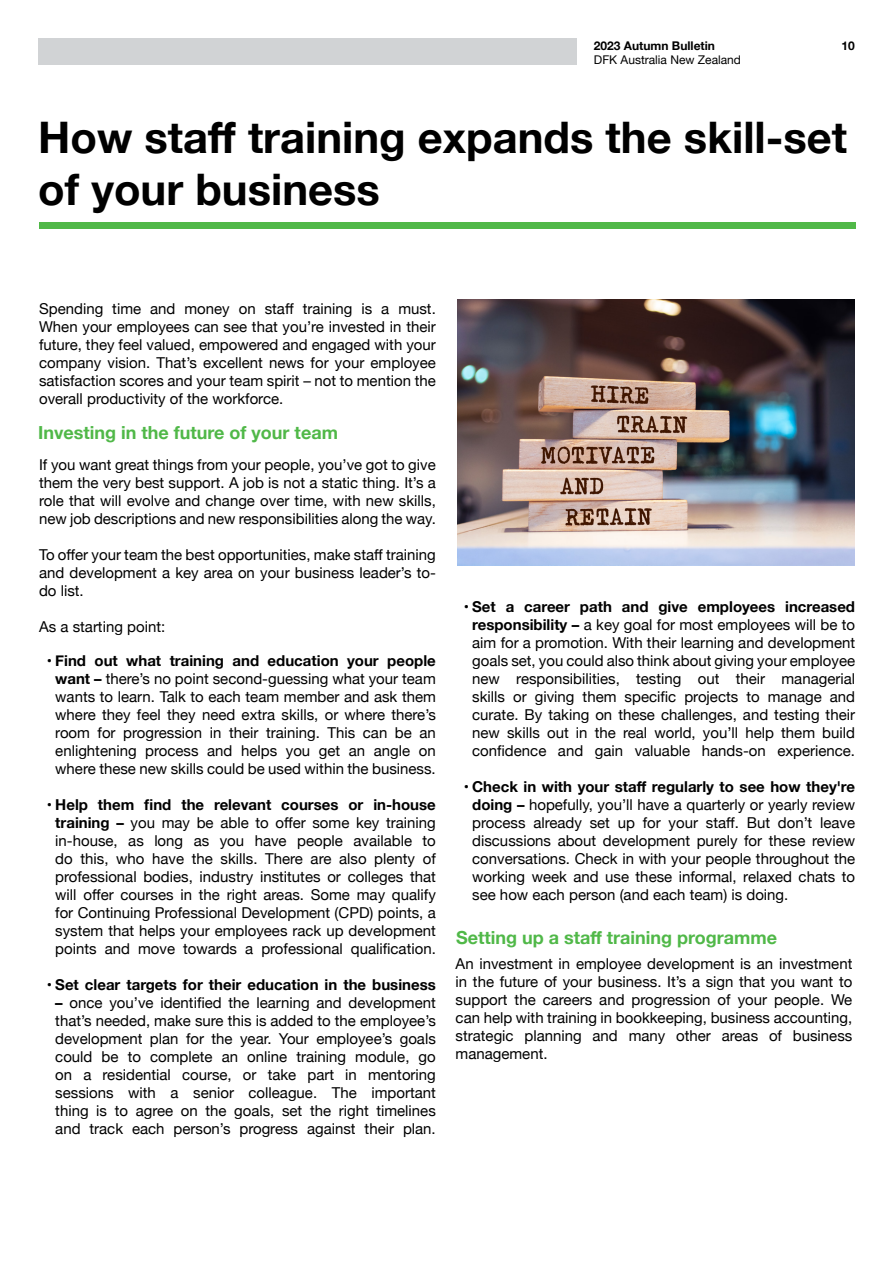
<style>
.page{position:relative;width:893px;height:1263px;background:#fff}
.page>*{position:absolute;margin:0;border:0;box-sizing:border-box;transform-origin:0 0}
.t1{font:700 43.5px/52.2px "Helvetica Neue";color:#000}
.t2{font:700 18px "Helvetica Neue";color:#50b848}
.t3{font:15px/18px "Helvetica Neue";color:#000;text-align:justify}
.t4{font:700 15px "Helvetica Neue";color:#000}
.t5{font:12px "Helvetica Neue";color:#000}
.t6{font:700 12px "Helvetica Neue";color:#000}
.s1{font-weight:700}
</style>
<div class="page">
<div style="left:38px;top:38px;width:539px;height:26px;background:#d1d3d5"></div>
<div style="left:39px;top:223px;width:816px;height:6px;background:#50b848"></div>
<img style="left:457px;top:300px;width:397px;height:266px">
<p class="t6" style="left:594px;top:36px;width:123px">2023 Autumn Bulletin</p>
<p class="t6" style="left:841px;top:36px;width:15px">10</p>
<p class="t5" style="left:594px;top:51px;width:149px">DFK Australia New Zealand</p>
<h1 class="t1" style="left:38px;top:113px;width:810px">How staff training expands the skill-set of your business</h1>
<p class="t3" style="left:39px;top:301px;width:398px">Spending time and money on staff training is a must.<br>When your employees can see that you’re invested in their future, they feel valued, empowered and engaged with your company vision. That’s excellent news for your employee satisfaction scores and your team spirit – not to mention the overall productivity of the workforce.</p>
<p class="t2" style="left:38px;top:418px;width:301px">Investing in the future of your team</p>
<p class="t3" style="left:39px;top:456px;width:398px">If you want great things from your people, you’ve got to give them the very best support. A job is not a static thing. It’s a role that will evolve and change over time, with new skills, new job descriptions and new responsibilities along the way.</p>
<p class="t3" style="left:39px;top:546px;width:398px">To offer your team the best opportunities, make staff training and development a key area on your business leader’s to&shy;do list.</p>
<p class="t3" style="left:39px;top:618px;width:128px">As a starting point:</p>
<p class="t3" style="left:47px;top:653px;width:391px;text-align:center"><span class="s1">• Find out what training and education your people want –</span> there’s no point second-guessing what your team wants to learn. Talk to each team member and ask them where they feel they need extra skills, or where there’s room for progression in their training. This can be an enlightening process and helps you get an angle on where these new skills could be used within the business.</p>
<p class="t3" style="left:47px;top:797px;width:391px;text-align:center"><span class="s1">• Help them find the relevant courses or in-house training –</span> you may be able to offer some key training in-house, as long as you have people available to do this, who have the skills. There are also plenty of professional bodies, industry institutes or colleges that will offer courses in the right areas. Some may qualify for Continuing Professional Development (CPD) points, a system that helps your employees rack up development points and move towards a professional qualification.</p>
<p class="t4" style="left:47px;top:973px;width:391px">• Set clear targets for their education in the business</p>
<p class="t3" style="left:55px;top:995px;width:382px"><span class="s1">–</span> once you’ve identified the learning and development that’s needed, make sure this is added to the employee’s development plan for the year. Your employee’s goals could be to complete an online training module, go on a residential course, or take part in mentoring sessions with a senior colleague. The important thing is to agree on the goals, set the right timelines and track each person’s progress against their plan.</p>
<p class="t3" style="left:464px;top:599px;width:393px;text-align:center"><span class="s1">• Set a career path and give employees increased responsibility –</span> a key goal for most employees will be to aim for a promotion. With their learning and development goals set, you could also think about giving your employee new responsibilities, testing out their managerial skills or giving them specific projects to manage and curate. By taking on these challenges, and testing their new skills out in the real world, you’ll help them build confidence and gain valuable hands-on experience.</p>
<p class="t3" style="left:472px;top:779px;width:384px;text-indent:-9px"><span class="s1">• Check in with your staff regularly to see how they're doing –</span> hopefully, you’ll have a quarterly or yearly review process already set up for your staff. But don’t leave discussions about development purely for these review conversations. Check in with your people throughout the working week and use these informal, relaxed chats to see how each person (and each team) is doing.</p>
<p class="t2" style="left:456px;top:924px;width:323px">Setting up a staff training programme</p>
<p class="t3" style="left:456px;top:955px;width:398px">An investment in employee development is an investment in the future of your business. It’s a sign that you want to support the careers and progression of your people. We can help with training in bookkeeping, business accounting, strategic planning and many other areas of business management.</p>
</div>
